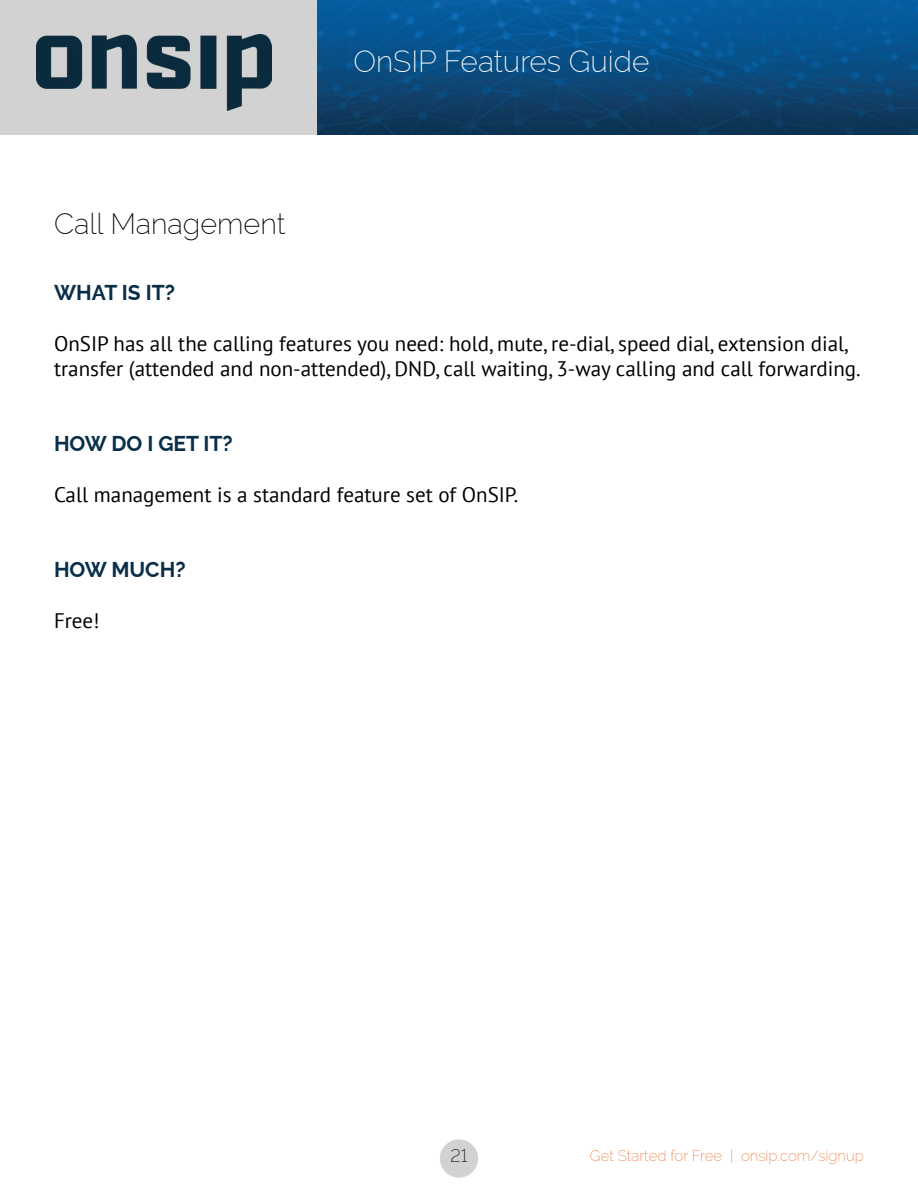
<style>
.page{position:relative;width:918px;height:1188px;background:#fff}
.page>*{position:absolute;margin:0;border:0;box-sizing:border-box;transform-origin:0 0}
.t1{font:200 30px "Raleway";color:#fff}
.t2{font:200 28.95px "Raleway";color:#000}
.t3{font:21px/25.2px "PT Sans";color:#000}
.t4{font:700 21px "Raleway";color:#082e49}
.t5{font:200 18px "Raleway";color:#000}
.t6{font:200 15px "Raleway";color:#f57f42}
</style>
<div class="page">
<img style="left:316px;top:0;width:602px;height:134px">
<div style="left:0;top:0;width:316px;height:134px;background:#d2d2d2"></div>
<img style="left:37px;top:35px;width:234px;height:75px">
<div style="left:440px;top:1139px;width:38px;height:39px;background:#d2d2d2;border-radius:50%"></div>
<h2 class="t2" style="left:54px;top:207px;width:233px">Call Management</h2>
<h1 class="t1" style="left:354px;top:45px;width:297px">OnSIP Features Guide</h1>
<p class="t4" style="left:54px;top:281px;width:122px">WHAT IS IT?</p>
<p class="t3" style="left:54px;top:330px;width:808px">OnSIP has all the calling features you need: hold, mute, re-dial, speed dial, extension dial, transfer (attended and non-attended), DND, call waiting, 3-way calling and call forwarding.</p>
<p class="t4" style="left:54px;top:432px;width:180px">HOW DO I GET IT?</p>
<p class="t3" style="left:54px;top:481px;width:466px">Call management is a standard feature set of OnSIP.</p>
<p class="t4" style="left:54px;top:558px;width:133px">HOW MUCH?</p>
<p class="t3" style="left:54px;top:607px;width:47px">Free!</p>
<p class="t5" style="left:451px;top:1146px;width:18px">21</p>
<p class="t6" style="left:590px;top:1147px;width:276px">Get Started for Free | onsip.com/signup</p>
</div>
